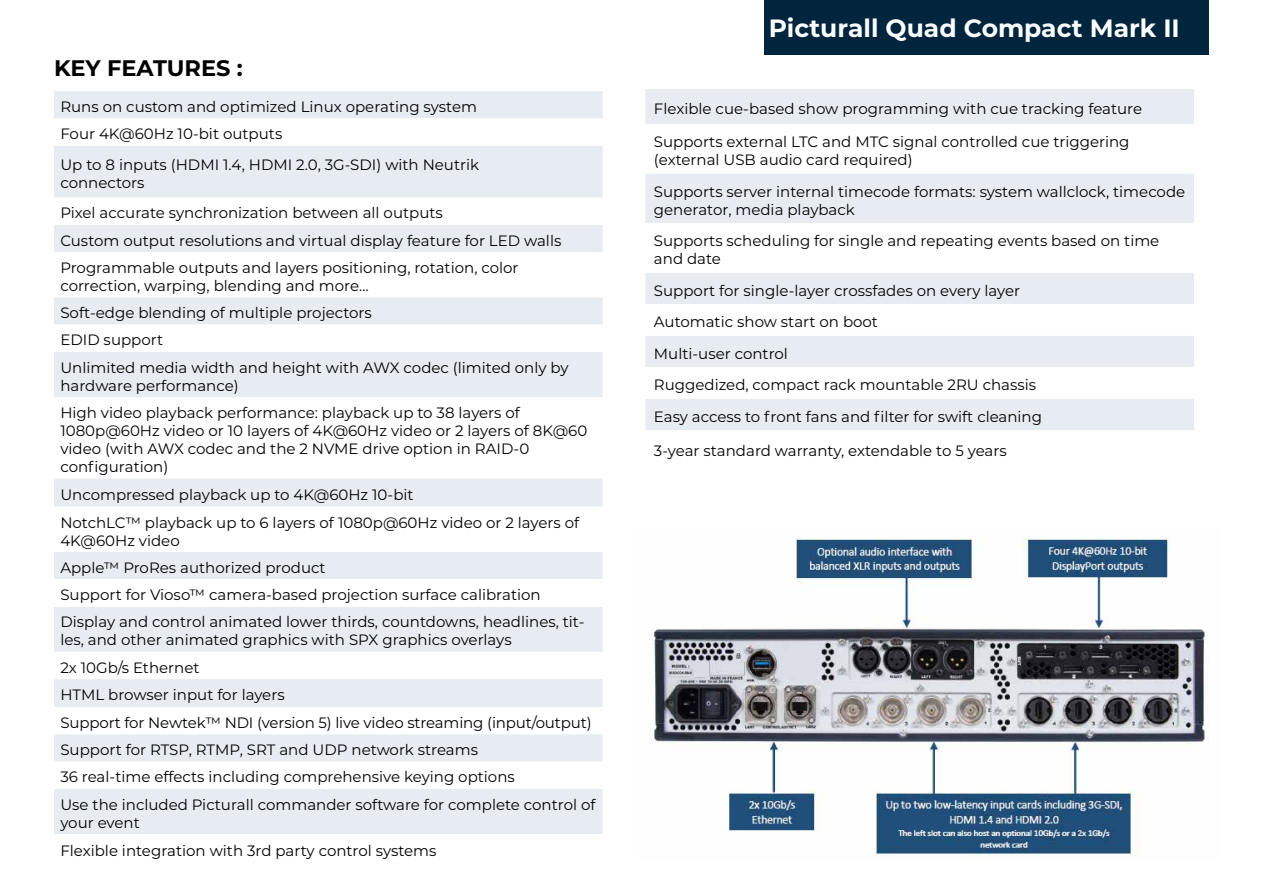
<style>
.page{position:relative;width:1263px;height:893px;background:#fff}
.page>*{position:absolute;margin:0;border:0;box-sizing:border-box;transform-origin:0 0}
.t1{font:700 25.05px "Montserrat";color:#fbfdff}
.t2{font:700 22.5px "Montserrat";color:#000}
.t3{font:15px/27.3px "Montserrat";color:#000}
</style>
<div class="page">
<div style="left:54px;top:91px;width:549px;height:27px;background:#e7ecf2"></div>
<svg style="left:54px;top:146px;width:549px;height:688px;fill:#e7ecf2"></svg>
<div style="left:54px;top:579px;width:549px;height:27px;background:#fff"></div>
<div style="left:645px;top:89px;width:549px;height:35px;background:#e7ecf2"></div>
<svg style="left:645px;top:174px;width:549px;height:256px;fill:#e7ecf2"></svg>
<div style="left:764px;top:0;width:445px;height:54px;background:#00253d"></div>
<img style="left:649px;top:537px;width:560px;height:320px">
<h2 class="t2" style="left:54px;top:52px;width:190px">KEY FEATURES :</h2>
<p class="t3" style="left:60px;top:93px;width:418px">Runs on custom and optimized Linux operating system<br>Four 4K@60Hz 10-bit outputs</p>
<p class="t3" style="left:60px;top:155px;width:420px;line-height:18px">Up to 8 inputs (HDMI 1.4, HDMI 2.0, 3G-SDI) with Neutrik connectors</p>
<p class="t3" style="left:60px;top:199px;width:502px">Pixel accurate synchronization between all outputs<br>Custom output resolutions and virtual display feature for LED walls<br>Programmable outputs and layers positioning, rotation, color</p>
<p class="t3" style="left:60px;top:271px;width:510px">correction, warping, blending and more…<br>Soft-edge blending of multiple projectors<br>EDID support<br>Unlimited media width and height with AWX codec (limited only by</p>
<p class="t3" style="left:60px;top:371px;width:461px">hardware performance)<br>High video playback performance: playback up to 38 layers of</p>
<p class="t3" style="left:60px;top:421px;width:528px;line-height:18px">1080p@60Hz video or 10 layers of 4K@60Hz video or 2 layers of 8K@60 video (with AWX codec and the 2 NVME drive option in RAID-0 configuration)</p>
<p class="t3" style="left:60px;top:480px;width:520px;line-height:27.8px">Uncompressed playback up to 4K@60Hz 10-bit<br>NotchLC™ playback up to 6 layers of 1080p@60Hz video or 2 layers of</p>
<p class="t3" style="left:60px;top:526px;width:526px">4K@60Hz video<br>Apple™ ProRes authorized product<br>Support for Vioso™ camera-based projection surface calibration Display and control animated lower thirds, countdowns, headlines, tit-</p>
<p class="t3" style="left:60px;top:626px;width:537px">les, and other animated graphics with SPX graphics overlays<br>2x 10Gb/s Ethernet<br>HTML browser input for layers<br>Support for Newtek™ NDI (version 5) live video streaming (input/output)<br>Support for RTSP, RTMP, SRT and UDP network streams<br>36 real-time effects including comprehensive keying options<br>Use the included Picturall commander software for complete control of</p>
<p class="t3" style="left:60px;top:808px;width:378px;line-height:28.3px">your event<br>Flexible integration with 3rd party control systems</p>
<h1 class="t1" style="left:769px;top:10px;width:412px">Picturall Quad Compact Mark II</h1>
<p class="t3" style="left:654px;top:94px;width:490px">Flexible cue-based show programming with cue tracking feature</p>
<p class="t3" style="left:654px;top:132px;width:477px;line-height:18px">Supports external LTC and MTC signal controlled cue triggering (external USB audio card required)</p>
<p class="t3" style="left:654px;top:182px;width:533px;line-height:18px">Supports server internal timecode formats: system wallclock, timecode generator, media playback</p>
<p class="t3" style="left:654px;top:231px;width:507px;line-height:18px">Supports scheduling for single and repeating events based on time and date</p>
<p class="t3" style="left:654px;top:274px;width:390px;line-height:31.5px">Support for single-layer crossfades on every layer Automatic show start on boot<br>Multi-user control<br>Ruggedized, compact rack mountable 2RU chassis Easy access to front fans and filter for swift cleaning</p>
<p class="t3" style="left:654px;top:437px;width:354px">3-year standard warranty, extendable to 5 years</p>
</div>
